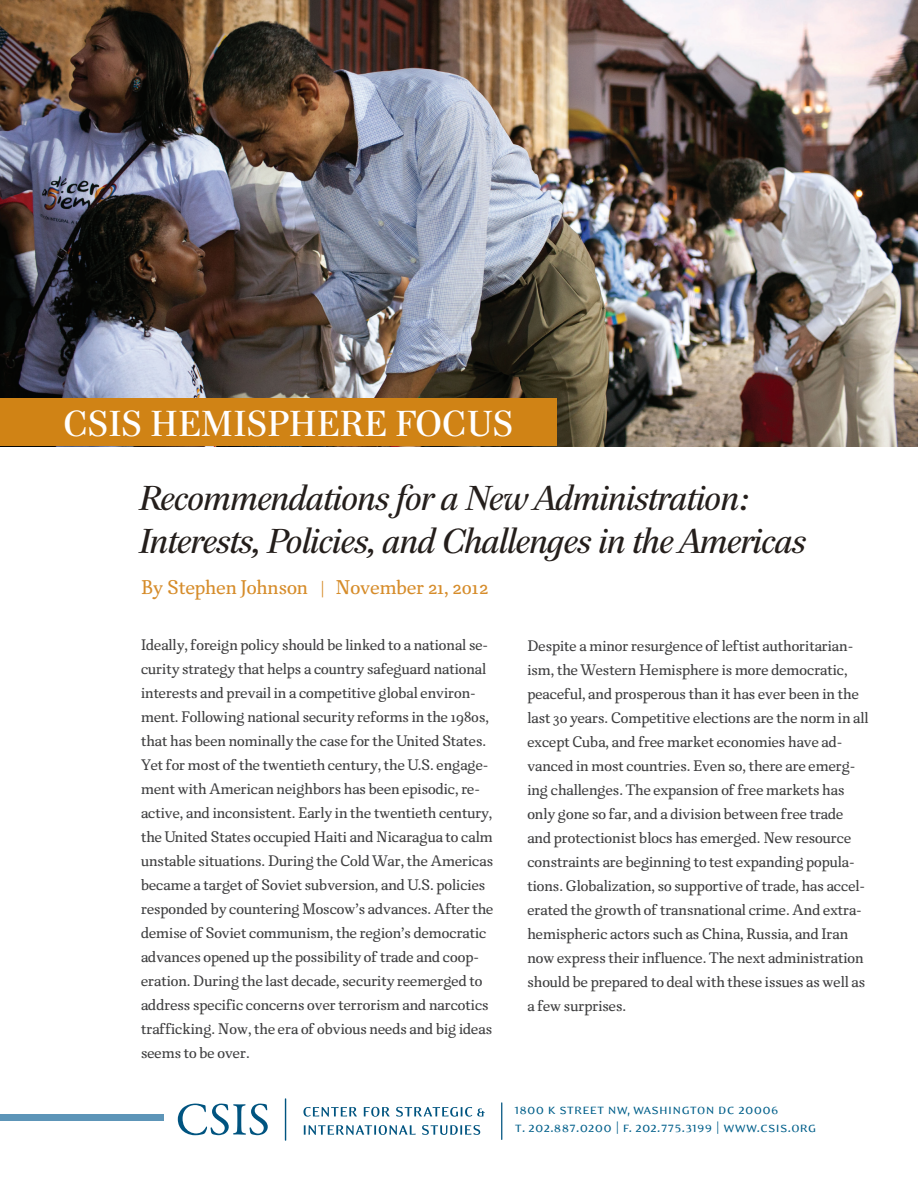
<style>
.page{position:relative;width:918px;height:1188px;background:#fff}
.page>*{position:absolute;margin:0;border:0;box-sizing:border-box;transform-origin:0 0}
.t1{font:36px "Paperback 48";letter-spacing:.03em;color:#fff}
.t2{font:italic 34.5px/43.5px "Paperback 48";color:#241e1b}
.t3{font:19.5px "Hamre";color:#d68c2a}
.t4{font:15px/24px "Hamre";color:#3e3e3f}
.t5{font:15px/18px "Eidetic Modern Smallcaps";letter-spacing:.02em;color:#005f8a}
.s1{font-family:"Vladimir Script"}
</style>
<div class="page">
<img style="left:0;top:0;width:918px;height:446px">
<svg style="left:178px;top:1104px;width:90px;height:31px"></svg>
<hr style="left:285px;top:1098px;width:1px;height:43px;background:#005480">
<svg style="left:303px;top:1107px;width:54px;height:10px"></svg>
<svg style="left:364px;top:1107px;width:26px;height:10px"></svg>
<svg style="left:396px;top:1107px;width:89px;height:10px"></svg>
<svg style="left:304px;top:1125px;width:112px;height:10px"></svg>
<svg style="left:422px;top:1125px;width:58px;height:10px"></svg>
<div style="left:0;top:1115px;width:164px;height:6px;background:#5d95b8"></div>
<hr style="left:501px;top:1102px;width:1px;height:38px;background:#005480">
<div style="left:0;top:399px;width:556px;height:47px;background:#d08315"></div>
<h1 class="t1" style="left:64px;top:402px;width:448px">CSIS HEMISPHERE FOCUS</h1>
<h2 class="t2" style="left:141px;top:476px;width:668px">Recommendations for a New Administration:<br>Interests, Policies, and Challenges in the Americas</h2>
<h3 class="t3" style="left:141px;top:580px;width:349px">By Stephen Johnson <span class="s1">|</span> November 21, 2012</h3>
<p class="t4" style="left:141px;top:635px;width:354px">Ideally, foreign policy should be linked to a national se&shy;curity strategy that helps a country safeguard national interests and prevail in a competitive global environ&shy;ment. Following national security reforms in the 1980s, that has been nominally the case for the United States.<br>Yet for most of the twentieth century, the U.S. engage&shy;ment with American neighbors has been episodic, re&shy;active, and inconsistent. Early in the twentieth century, the United States occupied Haiti and Nicaragua to calm unstable situations. During the Cold War, the Americas became a target of Soviet subversion, and U.S. policies responded by countering Moscow’s advances. After the demise of Soviet communism, the region’s democratic advances opened up the possibility of trade and coop&shy;eration. During the last decade, security reemerged to address specific concerns over terrorism and narcotics trafficking. Now, the era of obvious needs and big ideas seems to be over.</p>
<p class="t4" style="left:527px;top:635px;width:343px">Despite a minor resurgence of leftist authoritarian&shy;ism, the Western Hemisphere is more democratic, peaceful, and prosperous than it has ever been in the last 30 years. Competitive elections are the norm in all except Cuba, and free market economies have ad&shy;vanced in most countries. Even so, there are emerg&shy;ing challenges. The expansion of free markets has only gone so far, and a division between free trade and protectionist blocs has emerged. New resource constraints are beginning to test expanding popula&shy;tions. Globalization, so supportive of trade, has accel&shy;erated the growth of transnational crime. And extra&shy;hemispheric actors such as China, Russia, and Iran now express their influence. The next administration should be prepared to deal with these issues as well as a few surprises.</p>
<p class="t5" style="left:515px;top:1100px;width:303px">1800 k street nw, washington dc 20006<br>t. 202.887.0200 | f. 202.775.3199 | www.csis.org</p>
</div>
